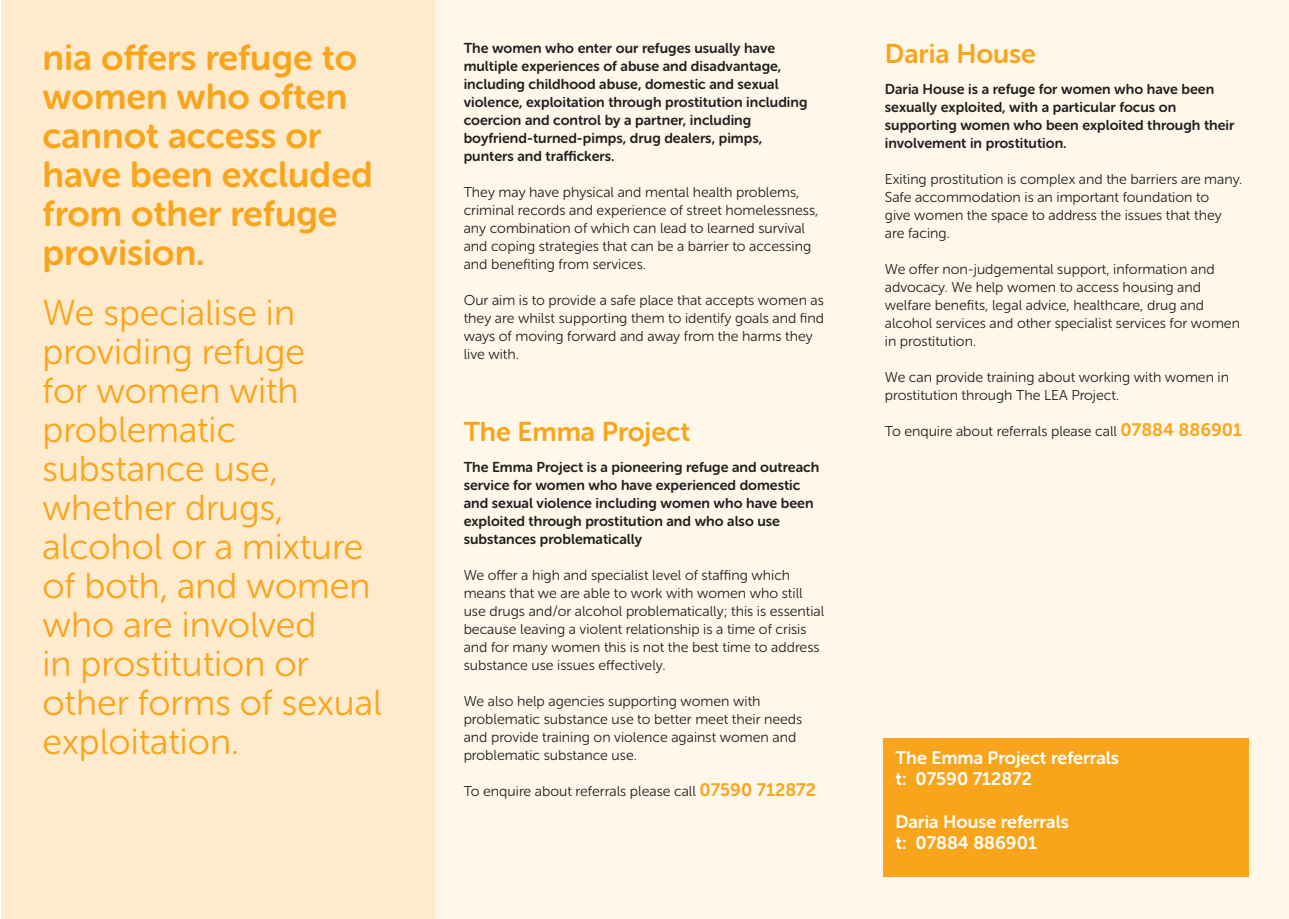
<style>
.page{position:relative;width:1289px;height:919px;background:#fff}
.page>*{position:absolute;margin:0;border:0;box-sizing:border-box;transform-origin:0 0}
.header_LARGE_24{font:36px/39px "Museo Sans Rounded 300";color:#f9a51b}
.header_LARGE_24-2{font:36px/39px "Museo Sans Rounded 700";color:#f9a51b}
._18{font:27px "Museo Sans Rounded 700";color:#f9a51b}
.LARGE_TITLE{font:18px/21px "Museo Sans Rounded 700";color:#fff}
.body_text{font:14.25px/18px "Museo Sans Rounded 300";color:#231f20}
.body_text-2{font:14.25px/18px "Museo Sans Rounded 700";color:#231f20}
.s1{font-family:"Museo Sans Rounded 700";font-size:18px;color:#f9a51b}
</style>
<div class="page">
<div style="left:434px;top:0;width:854px;height:918px;background:#fef7ea"></div>
<div style="left:1px;top:0;width:434px;height:918px;background:#feeacc"></div>
<div style="left:882px;top:738px;width:366px;height:138px;background:#f9a51b"></div>
<p class="header_LARGE_24-2" style="left:43px;top:38px;width:332px">nia offers refuge to women who often cannot access or have been excluded from other refuge provision.</p>
<p class="header_LARGE_24" style="left:43px;top:293px;width:341px">We specialise in providing refuge<br>for women with problematic substance use, whether drugs, alcohol or a mixture of both, and women who are involved<br>in prostitution or other forms of sexual exploitation.</p>
<p class="body_text-2" style="left:463px;top:39px;width:345px">The women who enter our refuges usually have multiple experiences of abuse and disadvantage, including childhood abuse, domestic and sexual violence, exploitation through prostitution including coercion and control by a partner, including boyfriend-turned-pimps, drug dealers, pimps, punters and traffickers.</p>
<p class="body_text" style="left:463px;top:183px;width:356px">They may have physical and mental health problems, criminal records and experience of street homelessness, any combination of which can lead to learned survival and coping strategies that can be a barrier to accessing and benefiting from services.</p>
<p class="body_text" style="left:463px;top:291px;width:362px">Our aim is to provide a safe place that accepts women as they are whilst supporting them to identify goals and find ways of moving forward and away from the harms they live with.</p>
<p class="_18" style="left:463px;top:416px;width:228px">The Emma Project</p>
<p class="body_text-2" style="left:463px;top:458px;width:357px">The Emma Project is a pioneering refuge and outreach service for women who have experienced domestic and sexual violence including women who have been exploited through prostitution and who also use substances problematically</p>
<p class="body_text" style="left:463px;top:566px;width:362px">We offer a high and specialist level of staffing which means that we are able to work with women who still use drugs and/or alcohol problematically; this is essential because leaving a violent relationship is a time of crisis and for many women this is not the best time to address substance use issues effectively.</p>
<p class="body_text" style="left:463px;top:692px;width:340px">We also help agencies supporting women with problematic substance use to better meet their needs and provide training on violence against women and problematic substance use.</p>
<p class="body_text" style="left:463px;top:782px;width:354px">To enquire about referrals please call <span class="s1">07590 712872</span></p>
<p class="_18" style="left:884px;top:38px;width:153px">Daria House</p>
<p class="body_text-2" style="left:884px;top:80px;width:351px">Daria House is a refuge for women who have been sexually exploited, with a particular focus on supporting women who been exploited through their involvement in prostitution.</p>
<p class="body_text" style="left:884px;top:170px;width:359px">Exiting prostitution is complex and the barriers are many.<br>Safe accommodation is an important foundation to<br>give women the space to address the issues that they are facing.</p>
<p class="body_text" style="left:884px;top:260px;width:356px">We offer non-judgemental support, information and advocacy. We help women to access housing and welfare benefits, legal advice, healthcare, drug and alcohol services and other specialist services for women in prostitution.</p>
<p class="body_text" style="left:884px;top:368px;width:346px">We can provide training about working with women in prostitution through The LEA Project.</p>
<p class="body_text" style="left:884px;top:422px;width:359px">To enquire about referrals please call <span class="s1">07884 886901</span></p>
<p class="LARGE_TITLE" style="left:895px;top:747px;width:225px">The Emma Project referrals t: 07590 712872</p>
<p class="LARGE_TITLE" style="left:895px;top:811px;width:175px">Daria House referrals t: 07884 886901</p>
</div>
